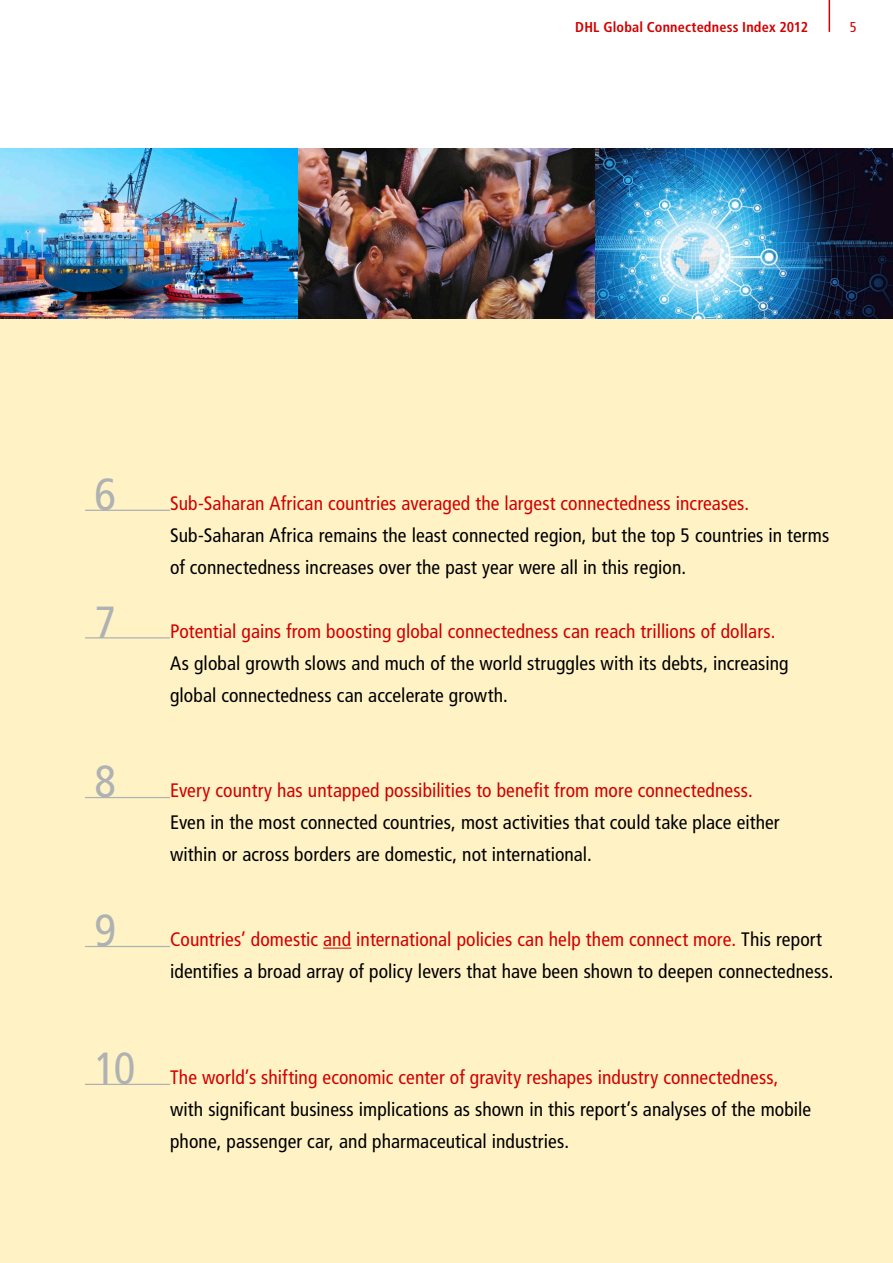
<style>
.page{position:relative;width:893px;height:1263px;background:#fff}
.page>*{position:absolute;margin:0;border:0;box-sizing:border-box;transform-origin:0 0}
.Headline_26pt_red_DH{font:condensed 45px "Frutiger LT Std";color:#afb2b3}
.Top_Ten_13pt_black{font:condensed 19.5px/32px "Frutiger LT Std";letter-spacing:.005em;color:#000}
.t1{font:700 condensed 14.25px "Frutiger LT Std";letter-spacing:.01em;color:#d20000}
.Paginierung{font:condensed 14.25px "Frutiger LT Std";color:#d20000}
.s1{color:#d20000}
</style>
<div class="page">
<div style="left:0;top:319px;width:893px;height:944px;background:#fff3c6"></div>
<img style="left:298px;top:149px;width:297px;height:170px">
<img style="left:0;top:149px;width:298px;height:170px">
<img style="left:595px;top:149px;width:298px;height:170px">
<hr style="left:85px;top:637px;width:85px;height:1px;background:#afb2b3">
<hr style="left:85px;top:510px;width:85px;height:1px;background:#afb2b3">
<hr style="left:85px;top:797px;width:85px;height:1px;background:#afb2b3">
<svg style="left:323px;top:948px;width:28px;height:1px"></svg>
<hr style="left:85px;top:946px;width:85px;height:1px;background:#afb2b3">
<hr style="left:85px;top:1084px;width:85px;height:1px;background:#afb2b3">
<hr style="left:829px;top:0;width:1px;height:32px;background:#d20000">
<p class="t1" style="left:575px;top:18px;width:234px">DHL Global Connectedness Index 2012</p>
<p class="Paginierung" style="left:850px;top:19px;width:8px">5</p>
<p class="Headline_26pt_red_DH" style="left:95px;top:468px;width:23px">6</p>
<p class="Headline_26pt_red_DH" style="left:95px;top:596px;width:23px">7</p>
<p class="Headline_26pt_red_DH" style="left:95px;top:755px;width:23px">8</p>
<p class="Headline_26pt_red_DH" style="left:95px;top:904px;width:23px">9</p>
<p class="Headline_26pt_red_DH" style="left:95px;top:1042px;width:42px">10</p>
<p class="Top_Ten_13pt_black" style="left:170px;top:488px;width:661px"><span class="s1">Sub-Saharan African countries averaged the largest connectedness increases.<br></span>Sub-Saharan Africa remains the least connected region, but the top 5 countries in terms of connectedness increases over the past year were all in this region.</p>
<p class="Top_Ten_13pt_black" style="left:170px;top:615px;width:620px"><span class="s1">Potential gains from boosting global connectedness can reach trillions of dollars.<br></span>As global growth slows and much of the world struggles with its debts, increasing global connectedness can accelerate growth.</p>
<p class="Top_Ten_13pt_black" style="left:170px;top:775px;width:611px"><span class="s1">Every country has untapped possibilities to benefit from more connectedness.<br></span>Even in the most connected countries, most activities that could take place either within or across borders are domestic, not international.</p>
<p class="Top_Ten_13pt_black" style="left:170px;top:923px;width:665px"><span class="s1">Countries’ domestic and international policies can help them connect more.</span> This report identifies a broad array of policy levers that have been shown to deepen connectedness.</p>
<p class="Top_Ten_13pt_black" style="left:170px;top:1062px;width:643px"><span class="s1">The world’s shifting economic center of gravity reshapes industry connectedness, </span>with significant business implications as shown in this report’s analyses of the mobile phone, passenger car, and pharmaceutical industries.</p>
</div>
